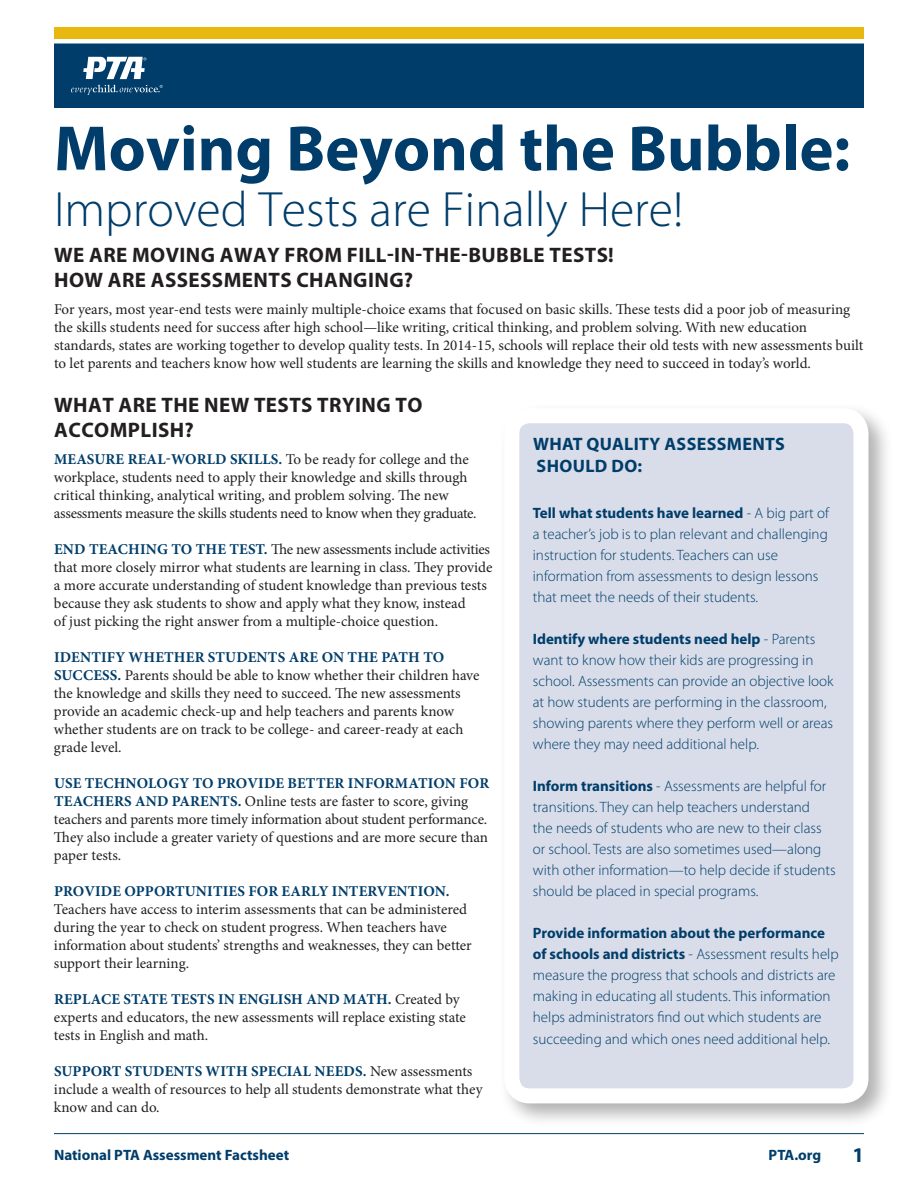
<style>
.page{position:relative;width:918px;height:1188px;background:#fff}
.page>*{position:absolute;margin:0;border:0;box-sizing:border-box;transform-origin:0 0}
.t1{font:700 64.5px "Myriad Pro";color:#003d6a}
.t2{font:300 49.8px "Myriad Pro";color:#003d6a}
.t3{font:700 21px/25.2px "Myriad Pro";letter-spacing:.02em;color:#231f20}
.t4{font:700 21px "Myriad Pro";color:#003d6a}
.t5{font:700 18px/21.6px "Myriad Pro";letter-spacing:.02em;color:#003d6a}
.t6{font:15px/18px "Minion Pro";letter-spacing:-.005em;color:#231f20}
.t7{font:300 15px/21px "Myriad Pro";color:#003d6a}
.t8{font:700 15px "Minion Pro";letter-spacing:.01em;color:#003d6a}
.t9{font:700 15px "Myriad Pro";color:#003d6a}
.s1{font-weight:700;color:#003d6a}
.s2{font-weight:700}
</style>
<div class="page">
<div style="left:54px;top:27px;width:810px;height:13px;background:#e8b80e"></div>
<svg style="left:54px;top:39px;width:810px;height:69px;background:#114a74"></svg>
<hr style="left:54px;top:1133px;width:810px;height:1px;background:#003d6a">
<svg style="left:71px;top:85px;width:92px;height:10px"></svg>
<svg style="left:83px;top:57px;width:63px;height:22px"></svg>
<div style="left:499px;top:403px;width:394px;height:725px;background:#231f20;opacity:.35"></div>
<div style="left:512px;top:416px;width:349px;height:680px;background:#d8dde9;border-radius:18px"></div>
<div style="left:504px;top:408px;width:364px;height:695px;border:15px solid #fff;border-radius:18px"></div>
<h1 class="t1" style="left:54px;top:106px;width:798px">Moving Beyond the Bubble:</h1>
<h2 class="t2" style="left:54px;top:179px;width:631px">Improved Tests are Finally Here!</h2>
<h3 class="t3" style="left:54px;top:242px;width:561px">We are moving away from fill-in-the-bubble tests! how are assessments changing?</h3>
<p class="t6" style="left:54px;top:301px;width:811px">For years, most year-end tests were mainly multiple-choice exams that focused on basic skills. These tests did a poor job of measuring the skills students need for success after high school—like writing, critical thinking, and problem solving. With new education standards, states are working together to develop quality tests. In 2014-15, schools will replace their old tests with new assessments built to let parents and teachers know how well students are learning the skills and knowledge they need to succeed in today’s world.</p>
<h3 class="t3" style="left:54px;top:391px;width:370px">What are the new tests trying to accomplish?</h3>
<p class="t6" style="left:54px;top:450px;width:424px"><span class="s1">MEASURE REAL-WORLD SKILLS.</span> To be ready for college and the workplace, students need to apply their knowledge and skills through critical thinking, analytical writing, and problem solving. The new assessments measure the skills students need to know when they graduate.</p>
<p class="t6" style="left:54px;top:540px;width:440px"><span class="s1">END TEACHING TO THE TEST.</span> The new assessments include activities that more closely mirror what students are learning in class. They provide a more accurate understanding of student knowledge than previous tests because they ask students to show and apply what they know, instead<br>of just picking the right answer from a multiple-choice question.</p>
<p class="t6" style="left:54px;top:648px;width:427px"><span class="s1">IDENTIFY WHETHER STUDENTS ARE ON THE PATH TO SUCCESS.</span> Parents should be able to know whether their children have the knowledge and skills they need to succeed. The new assessments provide an academic check-up and help teachers and parents know whether students are on track to be college- and career-ready at each grade level.</p>
<p class="t6" style="left:54px;top:774px;width:437px"><span class="s1">USE TECHNOLOGY TO PROVIDE BETTER INFORMATION FOR TEACHERS AND PARENTS.</span> Online tests are faster to score, giving teachers and parents more timely information about student performance.<br>They also include a greater variety of questions and are more secure than paper tests.</p>
<p class="t8" style="left:54px;top:881px;width:397px">PROVIDE OPPORTUNITIES FOR EARLY INTERVENTION.</p>
<p class="t6" style="left:54px;top:900px;width:419px">Teachers have access to interim assessments that can be administered during the year to check on student progress. When teachers have information about students’ strengths and weaknesses, they can better support their learning.</p>
<p class="t6" style="left:54px;top:990px;width:413px"><span class="s1">REPLACE STATE TESTS IN ENGLISH AND MATH.</span> Created by experts and educators, the new assessments will replace existing state tests in English and math.</p>
<p class="t6" style="left:54px;top:1062px;width:430px"><span class="s1">SUPPORT STUDENTS WITH SPECIAL NEEDS.</span> New assessments include a wealth of resources to help all students demonstrate what they know and can do.</p>
<p class="t5" style="left:533px;top:433px;width:253px">What Quality Assessments<br>Should Do:</p>
<p class="t7" style="left:533px;top:502px;width:298px"><span class="s2">Tell what students have learned</span> - A big part of a teacher’s job is to plan relevant and challenging instruction for students. Teachers can use information from assessments to design lessons that meet the needs of their students.</p>
<p class="t7" style="left:533px;top:628px;width:302px"><span class="s2">Identify where students need help</span> - Parents want to know how their kids are progressing in school. Assessments can provide an objective look at how students are performing in the classroom, showing parents where they perform well or areas where they may need additional help.</p>
<p class="t7" style="left:533px;top:775px;width:304px"><span class="s2">Inform transitions</span> - Assessments are helpful for transitions. They can help teachers understand<br>the needs of students who are new to their class or school. Tests are also sometimes used—along with other information—to help decide if students should be placed in special programs.</p>
<p class="t7" style="left:533px;top:922px;width:307px"><span class="s2">Provide information about the performance of schools and districts</span> - Assessment results help measure the progress that schools and districts are making in educating all students. This information helps administrators find out which students are succeeding and which ones need additional help.</p>
<p class="t9" style="left:54px;top:1145px;width:237px">National PTA Assessment Factsheet</p>
<p class="t9" style="left:769px;top:1145px;width:54px">PTA.org</p>
<h3 class="t4" style="left:852px;top:1142px;width:13px">1</h3>
</div>
